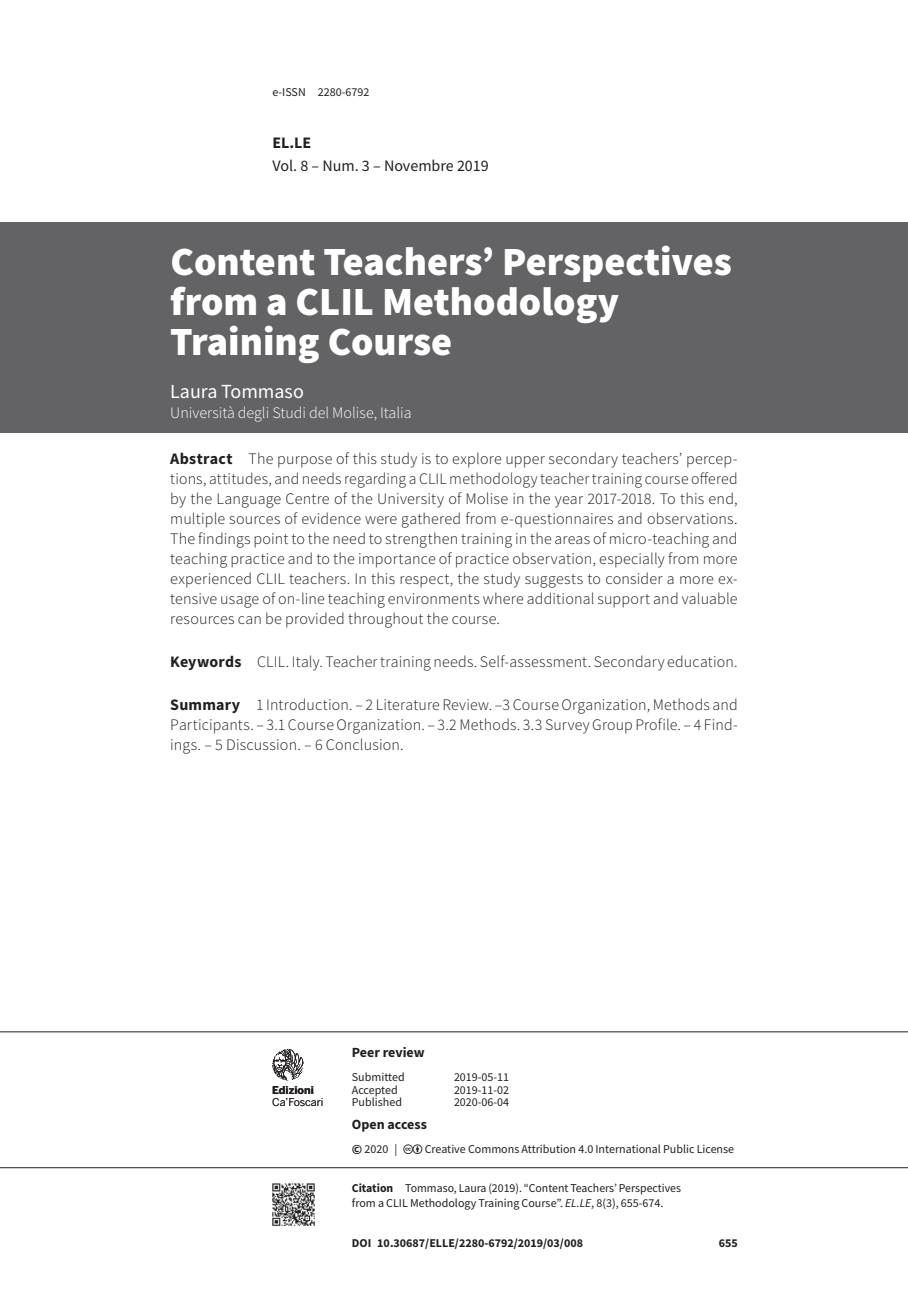
<style>
.page{position:relative;width:908px;height:1304px;background:#fff}
.page>*{position:absolute;margin:0;border:0;box-sizing:border-box;transform-origin:0 0}
.t1{font:900 40px/40px "Source Sans Pro";color:#fff}
.t2{font:20px "Source Sans Pro";color:#fff}
.t3{font:300 16px/20px "Source Sans Pro";letter-spacing:.01em;color:#231f20;text-align:justify}
.t4{font:300 16px "Source Sans Pro";color:#fff}
.t5{font:16px "Source Sans Pro";color:#231f20}
.t6{font:700 16px "Source Sans Pro";color:#231f20}
.t7{font:700 14px "Source Sans Pro";color:#231f20}
.t8{font:12px/15px "Source Sans Pro";color:#231f20}
.t9{font:700 12px "Source Sans Pro";color:#231f20}
.t10{font:10.8px "Benton Sans";letter-spacing:-.01em;color:#231f20}
.t11{font:700 10.8px "Benton Sans";color:#231f20}
.s1{font-weight:700}
.s2{font-weight:700;font-size:14px}
.s3{font-style:italic}
</style>
<div class="page">
<hr style="left:0;top:1167px;width:907px;height:1px;background:#231f20">
<hr style="left:0;top:1031px;width:907px;height:1px;background:#231f20">
<img style="left:272px;top:1183px;width:42px;height:42px">
<svg style="left:272px;top:1049px;width:31px;height:31px"></svg>
<div style="left:0;top:223px;width:907px;height:210px;background:#636366"></div>
<p class="t8" style="left:272px;top:84px;width:98px">e-ISSN 2280-6792</p>
<p class="t6" style="left:272px;top:132px;width:40px">EL.LE</p>
<p class="t5" style="left:272px;top:155px;width:218px">Vol. 8 – Num. 3 – Novembre 2019</p>
<h1 class="t1" style="left:170px;top:241px;width:563px">Content Teachers’ Perspectives from a CLIL Methodology<br>Training Course</h1>
<p class="t2" style="left:170px;top:379px;width:135px">Laura Tommaso</p>
<p class="t4" style="left:170px;top:403px;width:243px">Università degli Studi del Molise, Italia</p>
<p class="t3" style="left:170px;top:449px;width:568px"><span class="s1">Abstract</span> The purpose of this study is to explore upper secondary teachers’ percep&shy;tions, attitudes, and needs regarding a CLIL methodology teacher training course offered by the Language Centre of the University of Molise in the year 2017-2018. To this end, multiple sources of evidence were gathered from e-questionnaires and observations.<br>The findings point to the need to strengthen training in the areas of micro-teaching and teaching practice and to the importance of practice observation, especially from more experienced CLIL teachers. In this respect, the study suggests to consider a more ex&shy;tensive usage of on-line teaching environments where additional support and valuable resources can be provided throughout the course.</p>
<p class="t3" style="left:170px;top:652px;width:568px"><span class="s1">Keywords</span> CLIL. Italy. Teacher training needs. Self-assessment. Secondary education.</p>
<p class="t3" style="left:170px;top:694px;width:568px"><span class="s1">Summary</span> 1 Introduction. – 2 Literature Review. –3 Course Organization, Methods and Participants. – 3.1 Course Organization. – 3.2 Methods. 3.3 Survey Group Profile. – 4 Find&shy;ings. – 5 Discussion. – 6 Conclusion.</p>
<p class="t11" style="left:272px;top:1084px;width:43px">Edizioni</p>
<p class="t10" style="left:272px;top:1095px;width:53px">Ca’Foscari</p>
<p class="t7" style="left:351px;top:1042px;width:74px">Peer review</p>
<p class="t8" style="left:351px;top:1070px;width:54px">Submitted</p>
<p class="t8" style="left:454px;top:1070px;width:57px">2019-05-11</p>
<p class="t8" style="left:351px;top:1082px;width:47px">Accepted</p>
<p class="t8" style="left:454px;top:1082px;width:57px">2019-11-02</p>
<p class="t8" style="left:351px;top:1095px;width:52px">Published</p>
<p class="t8" style="left:454px;top:1095px;width:57px">2020-06-04</p>
<p class="t7" style="left:351px;top:1115px;width:76px">Open access</p>
<p class="t8" style="left:351px;top:1141px;width:47px"><span class="s2">©</span> 2020 |</p>
<p class="t8" style="left:424px;top:1141px;width:311px">Creative Commons Attribution 4.0 International Public License</p>
<p class="t8" style="left:351px;top:1181px;width:330px"><span class="s1">Citation</span> Tommaso, Laura (2019). “Content Teachers’ Perspectives from a CLIL Methodology Training Course”. <span class="s3">EL.LE</span>, 8(3), 655-674.</p>
<p class="t9" style="left:351px;top:1235px;width:233px">DOI 10.30687/ELLE/2280-6792/2019/03/008</p>
<p class="t9" style="left:718px;top:1235px;width:21px">655</p>
</div>
